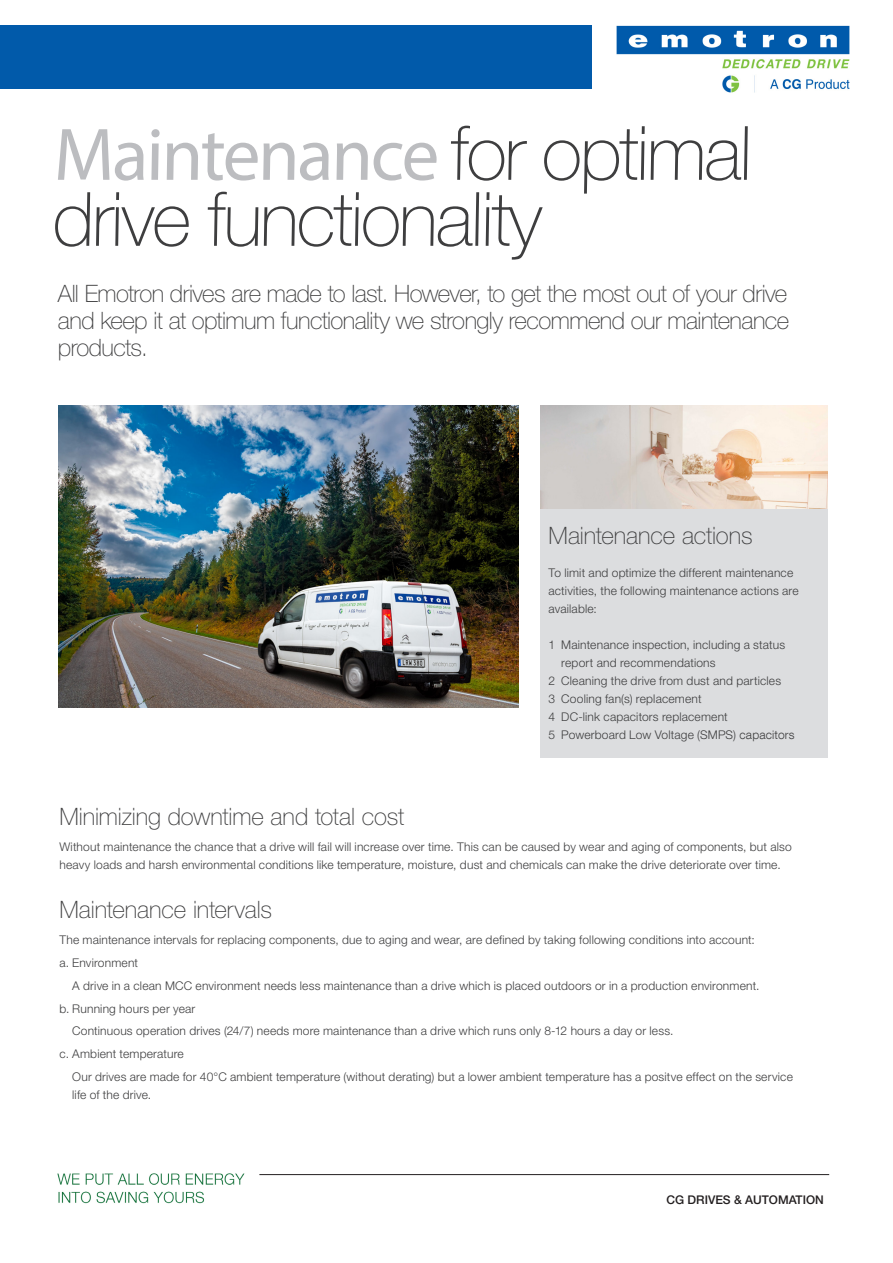
<style>
.page{position:relative;width:893px;height:1263px;background:#fff}
.page>*{position:absolute;margin:0;border:0;box-sizing:border-box;transform-origin:0 0}
.t1{font:100 75px/66px "Helvetica Neue LT Std";letter-spacing:-.03em;color:#3e3e3f}
.Rubrik_helvetica_13{font:100 24px/27px "Helvetica Neue LT Std";letter-spacing:-.025em;color:#3e3e3f;text-align:justify}
.Bulleted{font:100 24px "Helvetica Neue LT Std";letter-spacing:-.005em;color:#3e3e3f}
.Front_title_2{font:100 24px "Helvetica Neue LT Std";letter-spacing:-.005em;color:#3e3e3f}
.Bulleted-2{font:300 12px/18px "Helvetica Neue LT Std";letter-spacing:.015em;color:#3e3e3f}
.Front_title_2-2{font:300 12px/18px "Helvetica Neue LT Std";letter-spacing:.015em;color:#3e3e3f}
.t2{font:500 12px "Helvetica Neue LT Std";color:#231f20}
.s1{font-family:"Myriad Pro";font-weight:400;color:#bcbdc0}
.s2{font-family:"Helvetica Neue LT Com"}
</style>
<div class="page">
<div style="left:540px;top:405px;width:288px;height:352px;background:#dcdddf"></div>
<div style="left:0;top:26px;width:591px;height:63px;background:#015aaa"></div>
<img style="left:616px;top:26px;width:234px;height:67px">
<hr style="left:259px;top:1174px;width:570px;height:1px;background:#231f20">
<img style="left:57px;top:1173px;width:188px;height:31px">
<img style="left:541px;top:405px;width:287px;height:103px">
<img style="left:59px;top:405px;width:459px;height:303px">
<p class="t1" style="left:52px;top:120px;width:702px"><span class="s1">Maintenance</span> for optimal drive functionality</p>
<p class="Rubrik_helvetica_13" style="left:58px;top:280px;width:733px">All Emotron drives are made to last. However, to get the most out of your drive and keep it at optimum functionality we strongly recommend our maintenance products.</p>
<p class="Front_title_2" style="left:549px;top:522px;width:206px">Maintenance actions</p>
<p class="Front_title_2-2" style="left:549px;top:564px;width:252px">To limit and optimize the different maintenance activities, the following maintenance actions are available:</p>
<p class="Front_title_2-2" style="left:561px;top:636px;width:225px;text-indent:-13px">1 Maintenance inspection, including a status report and recommendations</p>
<p class="Front_title_2-2" style="left:549px;top:672px;width:234px">2 Cleaning the drive from dust and particles</p>
<p class="Front_title_2-2" style="left:549px;top:690px;width:155px">3 Cooling fan(s) replacement</p>
<p class="Front_title_2-2" style="left:549px;top:708px;width:181px">4 DC-link capacitors replacement</p>
<p class="Front_title_2-2" style="left:549px;top:726px;width:248px">5 Powerboard Low Voltage (SMPS) <span class="s2">capacitors</span></p>
<p class="Bulleted" style="left:60px;top:803px;width:346px">Minimizing downtime and total cost</p>
<p class="Bulleted-2" style="left:60px;top:837px;width:734px">Without maintenance the chance that a drive will fail will increase over time. This can be caused by wear and aging of components, but also heavy loads and harsh environmental conditions like temperature, moisture, dust and chemicals can make the drive deteriorate over time.</p>
<p class="Bulleted" style="left:60px;top:896px;width:214px">Maintenance intervals</p>
<p class="Bulleted-2" style="left:60px;top:930px;width:697px">The maintenance intervals for replacing components, due to aging and wear, are defined by taking following conditions into account:</p>
<p class="Bulleted-2" style="left:60px;top:953px;width:80px">a. Environment</p>
<p class="Bulleted-2" style="left:72px;top:976px;width:689px">A drive in a clean MCC environment needs less maintenance than a drive which is placed outdoors or in a production environment.</p>
<p class="Bulleted-2" style="left:60px;top:999px;width:137px">b. Running hours per year</p>
<p class="Bulleted-2" style="left:72px;top:1022px;width:603px">Continuous operation drives (24/7) needs more maintenance than a drive which runs only 8-12 hours a day or less.</p>
<p class="Bulleted-2" style="left:60px;top:1045px;width:126px">c. Ambient temperature</p>
<p class="Bulleted-2" style="left:72px;top:1068px;width:722px">Our drives are made for 40°C ambient temperature (without derating) but a lower ambient temperature has a positve effect on the service life of the drive.</p>
<p class="t2" style="left:666px;top:1192px;width:159px">CG DRIVES &amp; AUTOMATION</p>
</div>
